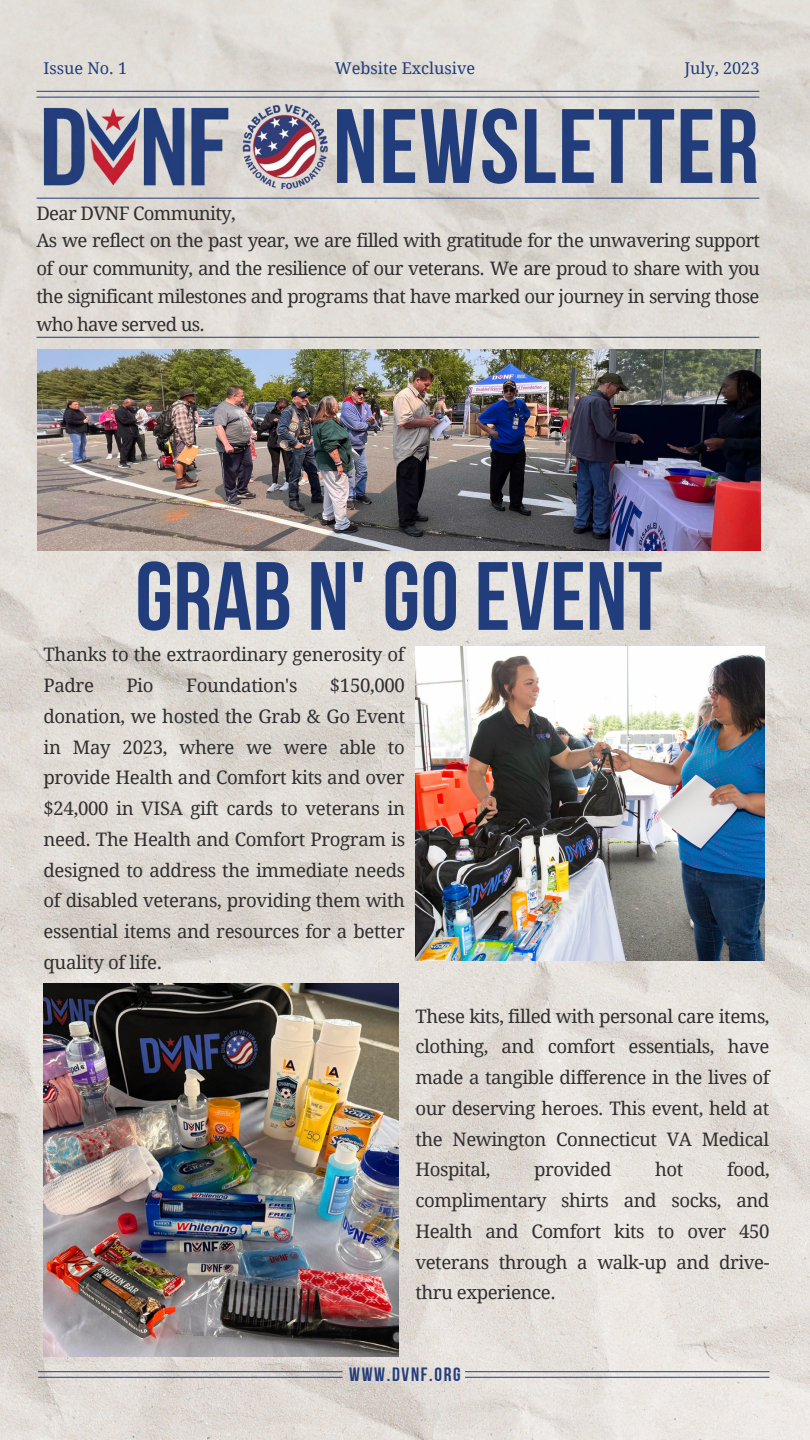
<style>
.page{position:relative;width:810px;height:1440px;background:#fff}
.page>*{position:absolute;margin:0;border:0;box-sizing:border-box;transform-origin:0 0}
.t1{font:105.5px "Bebas Neue Cyrillic";letter-spacing:.01em;color:#223d7b}
.t2{font:96.8px "Bebas Neue Cyrillic";letter-spacing:.005em;color:#223d7b}
.t3{font:19.2px "Bebas Neue Cyrillic";letter-spacing:.09em;color:#223d7b}
.t4{font:18.6px/30.8px "Droid Serif";letter-spacing:-.035em;color:#302e2e;text-align:justify}
.t5{font:16.3px "Droid Serif";color:#223d7b}
</style>
<div class="page">
<img style="left:0;top:0;width:810px;height:1440px">
<hr style="left:37px;top:198px;width:722px;height:1px;background:#223d7b">
<hr style="left:37px;top:97px;width:722px;height:1px;background:#223d7b">
<hr style="left:37px;top:91px;width:722px;height:1px;background:#223d7b">
<img style="left:37px;top:350px;width:723px;height:201px">
<hr style="left:37px;top:337px;width:722px;height:1px;background:#223d7b">
<img style="left:415px;top:646px;width:350px;height:315px">
<img style="left:44px;top:983px;width:354px;height:374px">
<img style="left:35px;top:101px;width:302px;height:92px">
<hr style="left:38px;top:1377px;width:304px;height:1px;background:#223d7b">
<hr style="left:38px;top:1371px;width:304px;height:1px;background:#223d7b">
<hr style="left:465px;top:1377px;width:304px;height:1px;background:#223d7b">
<hr style="left:465px;top:1371px;width:304px;height:1px;background:#223d7b">
<p class="t5" style="left:43px;top:57px;width:85px">Issue No. 1</p>
<p class="t5" style="left:335px;top:57px;width:142px">Website Exclusive</p>
<p class="t5" style="left:684px;top:57px;width:76px">July, 2023</p>
<h1 class="t1" style="left:333px;top:88px;width:427px">NEWSLETTER</h1>
<p class="t4" style="left:36px;top:199px;width:725px;line-height:27.8px;text-align:left">Dear DVNF Community,<br>As we reflect on the past year, we are filled with gratitude for the unwavering support of our community, and the resilience of our veterans. We are proud to share with you the significant milestones and programs that have marked our journey in serving those who have served us.</p>
<h2 class="t2" style="left:135px;top:543px;width:529px">GRAB N' GO EVENT</h2>
<p class="t4" style="left:44px;top:639px;width:363px">Thanks to the extraordinary generosity of<br>Padre</p>
<p class="t4" style="left:44px;top:670px;width:363px;text-indent:286px">$150,000 donation, we hosted the Grab &amp; Go Event in May 2023, where we were able to provide Health and Comfort kits and over $24,000 in VISA gift cards to veterans in need. The Health and Comfort Program is designed to address the immediate needs of disabled veterans, providing them with essential items and resources for a better quality of life.</p>
<p class="t4" style="left:126px;top:670px;width:29px">Pio</p>
<p class="t4" style="left:186px;top:670px;width:113px">Foundation's</p>
<p class="t4" style="left:415px;top:1000px;width:356px">These kits, filled with personal care items, clothing, and comfort essentials, have made a tangible difference in the lives of our deserving heroes. This event, held at the Newington Connecticut VA Medical Hospital,</p>
<p class="t4" style="left:415px;top:1154px;width:356px;text-indent:312px">food, complimentary shirts and socks, and Health and Comfort kits to over 450 veterans through a walk-up and drive&shy;thru experience.</p>
<p class="t4" style="left:534px;top:1154px;width:79px">provided</p>
<p class="t4" style="left:655px;top:1154px;width:30px">hot</p>
<p class="t3" style="left:349px;top:1364px;width:113px">WWW.DVNF.ORG</p>
</div>
